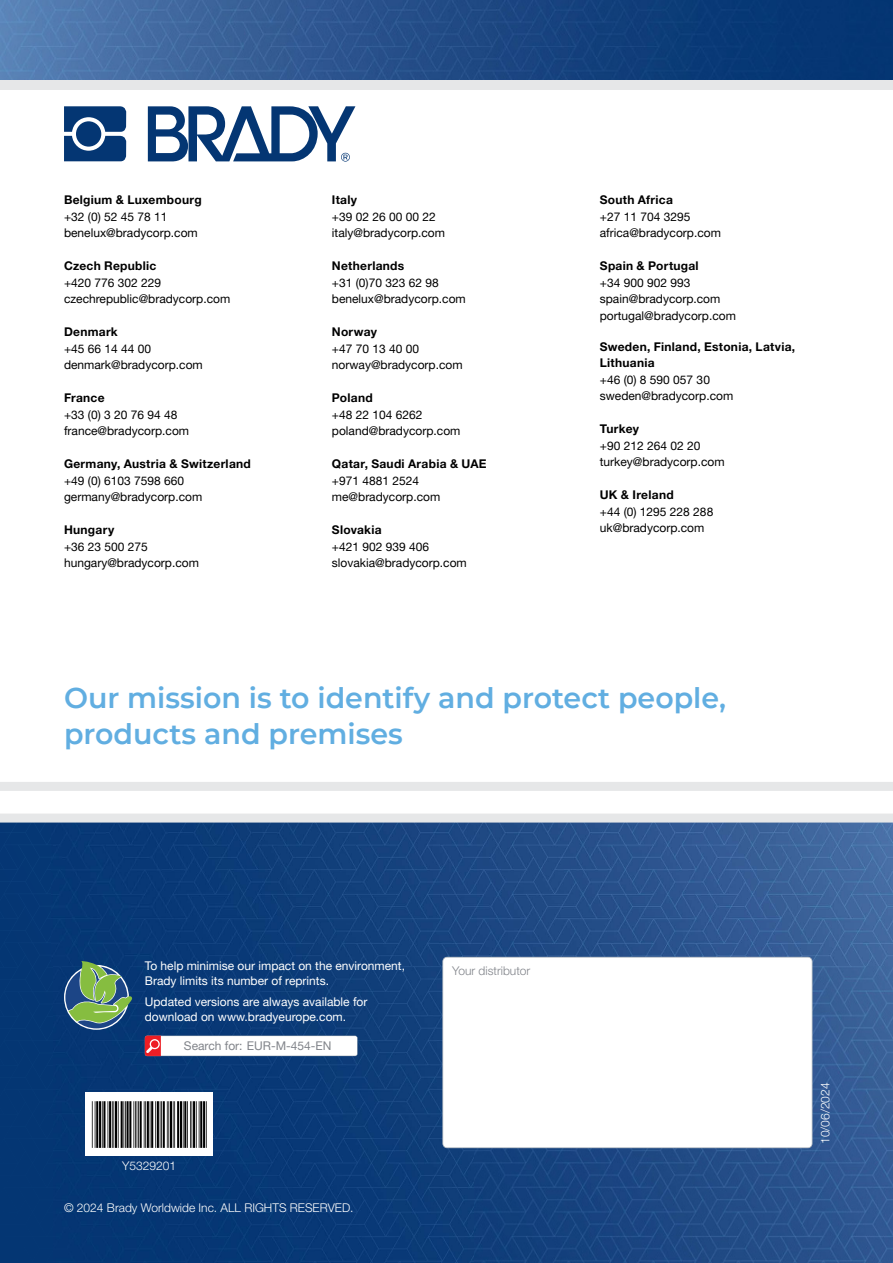
<style>
.page{position:relative;width:893px;height:1263px;background:#fff}
.page>*{position:absolute;margin:0;border:0;box-sizing:border-box;transform-origin:0 0}
.t1{font:600 28.5px/36px "Montserrat";color:#61aee1}
.t2{font:12px/16.5px "Helvetica Neue LT Pro";color:#000}
.t3{font:700 12px/16.5px "Helvetica Neue LT Pro";letter-spacing:.025em;color:#000}
.t4{font:12px/15px "Helvetica Neue LT Pro";color:#fff}
.t5{font:300 12px "Helvetica Neue LT Pro";color:#fff}
.t6{font:12px "Helvetica Neue LT Pro";color:#81848a}
.t7{font:300 12px "Helvetica Neue LT Pro";color:#81848a}
</style>
<div class="page">
<img style="left:0;top:822px;width:893px;height:441px">
<img style="left:0;top:0;width:893px;height:80px">
<svg style="left:0;top:782px;width:893px;height:40px"></svg>
<svg style="left:442px;top:957px;width:370px;height:191px"></svg>
<div style="left:451px;top:965px;width:148px;height:15px;background:#fff"></div>
<svg style="left:65px;top:961px;width:67px;height:67px;background:#588571"></svg>
<svg style="left:145px;top:1036px;width:212px;height:20px"></svg>
<svg style="left:85px;top:1092px;width:128px;height:64px"></svg>
<svg style="left:64px;top:106px;width:62px;height:55px;background:#315a8c"></svg>
<div style="left:76px;top:121px;width:25px;height:26px;background:#043673;border-radius:50%"></div>
<svg style="left:148px;top:106px;width:207px;height:56px"></svg>
<div style="left:0;top:80px;width:893px;height:9px;background:#e6e7e8"></div>
<hr style="left:95px;top:1101px;width:1px;height:47px;background:#000">
<hr style="left:96px;top:1101px;width:2px;height:47px;background:#000">
<hr style="left:92px;top:1101px;width:1px;height:47px;background:#000">
<hr style="left:99px;top:1101px;width:2px;height:47px;background:#000">
<hr style="left:102px;top:1101px;width:1px;height:47px;background:#000">
<hr style="left:109px;top:1101px;width:2px;height:47px;background:#000">
<hr style="left:103px;top:1101px;width:2px;height:47px;background:#000">
<hr style="left:108px;top:1101px;width:1px;height:47px;background:#000">
<hr style="left:112px;top:1101px;width:1px;height:47px;background:#000">
<hr style="left:113px;top:1101px;width:1px;height:47px;background:#000">
<hr style="left:121px;top:1101px;width:2px;height:47px;background:#000">
<hr style="left:118px;top:1101px;width:1px;height:47px;background:#000">
<hr style="left:123px;top:1101px;width:1px;height:47px;background:#000">
<hr style="left:115px;top:1101px;width:2px;height:47px;background:#000">
<hr style="left:125px;top:1101px;width:1px;height:47px;background:#000">
<hr style="left:129px;top:1101px;width:2px;height:47px;background:#000">
<hr style="left:133px;top:1101px;width:1px;height:47px;background:#000">
<hr style="left:127px;top:1101px;width:2px;height:47px;background:#000">
<hr style="left:137px;top:1101px;width:1px;height:47px;background:#000">
<hr style="left:135px;top:1101px;width:1px;height:47px;background:#000">
<hr style="left:144px;top:1101px;width:1px;height:47px;background:#000">
<hr style="left:138px;top:1101px;width:1px;height:47px;background:#000">
<hr style="left:140px;top:1101px;width:2px;height:47px;background:#000">
<hr style="left:147px;top:1101px;width:2px;height:47px;background:#000">
<hr style="left:145px;top:1101px;width:1px;height:47px;background:#000">
<hr style="left:155px;top:1101px;width:1px;height:47px;background:#000">
<hr style="left:150px;top:1101px;width:1px;height:47px;background:#000">
<hr style="left:151px;top:1101px;width:2px;height:47px;background:#000">
<hr style="left:157px;top:1101px;width:2px;height:47px;background:#000">
<hr style="left:160px;top:1101px;width:1px;height:47px;background:#000">
<hr style="left:167px;top:1101px;width:1px;height:47px;background:#000">
<hr style="left:161px;top:1101px;width:1px;height:47px;background:#000">
<hr style="left:163px;top:1101px;width:2px;height:47px;background:#000">
<hr style="left:170px;top:1101px;width:2px;height:47px;background:#000">
<hr style="left:168px;top:1101px;width:1px;height:47px;background:#000">
<hr style="left:183px;top:1101px;width:1px;height:47px;background:#000">
<hr style="left:174px;top:1101px;width:1px;height:47px;background:#000">
<hr style="left:173px;top:1101px;width:1px;height:47px;background:#000">
<hr style="left:180px;top:1101px;width:2px;height:47px;background:#000">
<hr style="left:177px;top:1101px;width:2px;height:47px;background:#000">
<hr style="left:187px;top:1101px;width:1px;height:47px;background:#000">
<hr style="left:193px;top:1101px;width:2px;height:47px;background:#000">
<hr style="left:184px;top:1101px;width:2px;height:47px;background:#000">
<hr style="left:192px;top:1101px;width:1px;height:47px;background:#000">
<hr style="left:190px;top:1101px;width:1px;height:47px;background:#000">
<hr style="left:199px;top:1101px;width:1px;height:47px;background:#000">
<hr style="left:200px;top:1101px;width:2px;height:47px;background:#000">
<hr style="left:196px;top:1101px;width:1px;height:47px;background:#000">
<hr style="left:203px;top:1101px;width:2px;height:47px;background:#000">
<hr style="left:206px;top:1101px;width:1px;height:47px;background:#000">
<p class="t3" style="left:64px;top:191px;width:139px">Belgium &amp; Luxembourg</p>
<p class="t2" style="left:64px;top:208px;width:135px">+32 (0) 52 45 78 11 benelux@bradycorp.com</p>
<p class="t3" style="left:64px;top:257px;width:94px">Czech Republic</p>
<p class="t2" style="left:64px;top:274px;width:168px">+420 776 302 229 czechrepublic@bradycorp.com</p>
<p class="t3" style="left:64px;top:323px;width:55px">Denmark</p>
<p class="t2" style="left:64px;top:340px;width:140px">+45 66 14 44 00 denmark@bradycorp.com</p>
<p class="t3" style="left:64px;top:389px;width:42px">France</p>
<p class="t2" style="left:64px;top:406px;width:127px">+33 (0) 3 20 76 94 48 france@bradycorp.com</p>
<p class="t3" style="left:64px;top:455px;width:188px">Germany, Austria &amp; Switzerland</p>
<p class="t2" style="left:64px;top:472px;width:140px">+49 (0) 6103 7598 660 germany@bradycorp.com</p>
<p class="t3" style="left:64px;top:521px;width:52px">Hungary</p>
<p class="t2" style="left:64px;top:538px;width:136px">+36 23 500 275 hungary@bradycorp.com</p>
<p class="t3" style="left:332px;top:191px;width:27px">Italy</p>
<p class="t2" style="left:332px;top:208px;width:115px">+39 02 26 00 00 22 italy@bradycorp.com</p>
<p class="t3" style="left:332px;top:257px;width:74px">Netherlands</p>
<p class="t2" style="left:332px;top:274px;width:135px">+31 (0)70 323 62 98 benelux@bradycorp.com</p>
<p class="t3" style="left:332px;top:323px;width:47px">Norway</p>
<p class="t2" style="left:332px;top:340px;width:132px">+47 70 13 40 00 norway@bradycorp.com</p>
<p class="t3" style="left:332px;top:389px;width:42px">Poland</p>
<p class="t2" style="left:332px;top:406px;width:130px">+48 22 104 6262 poland@bradycorp.com</p>
<p class="t3" style="left:332px;top:455px;width:156px">Qatar, Saudi Arabia &amp; UAE</p>
<p class="t2" style="left:332px;top:472px;width:110px">+971 4881 2524 me@bradycorp.com</p>
<p class="t3" style="left:332px;top:521px;width:51px">Slovakia</p>
<p class="t2" style="left:332px;top:538px;width:136px">+421 902 939 406 slovakia@bradycorp.com</p>
<p class="t3" style="left:600px;top:191px;width:75px">South Africa</p>
<p class="t2" style="left:600px;top:208px;width:123px">+27 11 704 3295 africa@bradycorp.com</p>
<p class="t3" style="left:600px;top:257px;width:100px">Spain &amp; Portugal</p>
<p class="t2" style="left:600px;top:274px;width:138px">+34 900 902 993 spain@bradycorp.com portugal@bradycorp.com</p>
<p class="t3" style="left:600px;top:338px;width:197px">Sweden, Finland, Estonia, Latvia,<br>Lithuania</p>
<p class="t2" style="left:600px;top:371px;width:135px">+46 (0) 8 590 057 30 sweden@bradycorp.com</p>
<p class="t3" style="left:600px;top:420px;width:41px">Turkey</p>
<p class="t2" style="left:600px;top:437px;width:126px">+90 212 264 02 20 turkey@bradycorp.com</p>
<p class="t3" style="left:600px;top:486px;width:75px">UK &amp; Ireland</p>
<p class="t2" style="left:600px;top:503px;width:115px">+44 (0) 1295 228 288 uk@bradycorp.com</p>
<h1 class="t1" style="left:64px;top:679px;width:664px">Our mission is to identify and protect people, products and premises</h1>
<p class="t4" style="left:145px;top:957px;width:262px">To help minimise our impact on the environment,<br>Brady limits its number of reprints.</p>
<p class="t4" style="left:145px;top:994px;width:224px">Updated versions are always available for download on www.bradyeurope.com.</p>
<p class="t6" style="left:184px;top:1038px;width:149px">Search for: EUR-M-454-EN</p>
<p class="t5" style="left:122px;top:1159px;width:56px">Y5329201</p>
<p class="t5" style="left:64px;top:1200px;width:291px">© 2024 Brady Worldwide Inc. ALL RIGHTS RESERVED.</p>
<p class="t7" style="left:452px;top:963px;width:80px">Your distributor</p>
<p class="t5" style="left:818px;top:1144px;width:63px;rotate:-90deg">10/06/2024</p>
</div>
